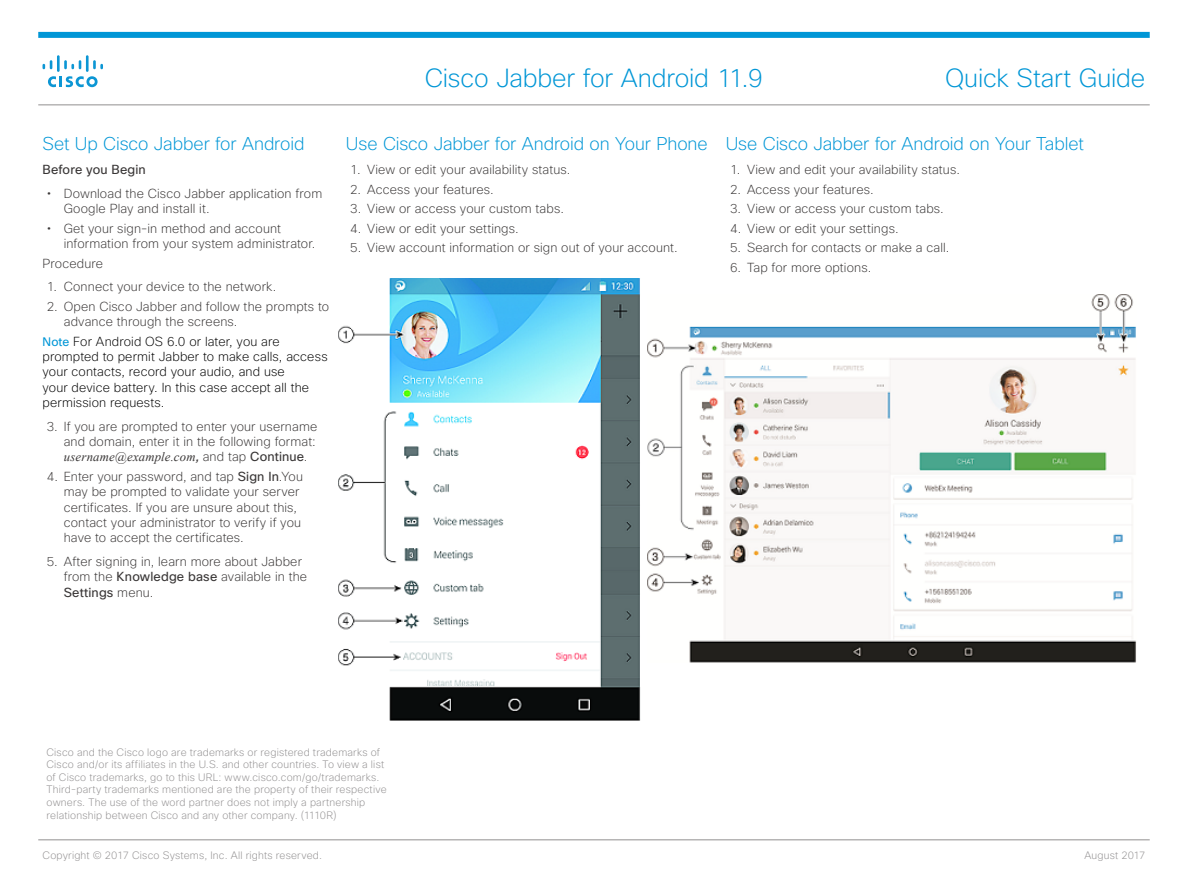
<style>
.page{position:relative;width:1188px;height:893px;background:#fff}
.page>*{position:absolute;margin:0;border:0;box-sizing:border-box;transform-origin:0 0}
.t1{font:200 25.5px "Cisco Sans";letter-spacing:-.005em;color:#0096d6}
.t2{font:200 18px "Cisco Sans";letter-spacing:-.005em;color:#0096d6}
.t3{font:200 12.75px/15.3px "Cisco Sans";letter-spacing:.01em;color:#393636}
.t4{font:200 12.75px/15.3px "Cisco Sans";letter-spacing:.01em;color:#000}
.t5{font:italic 12.75px "Times New Roman";letter-spacing:.015em;color:#393636}
.t6{font:12.75px "Cisco Sans";letter-spacing:.01em;color:#393636}
.t7{font:200 10.5px/12.6px "Cisco Sans";letter-spacing:.02em;color:#918f90}
.s1{font-weight:400;font-size:12px;color:#0096d6}
.s2{font-family:"Cisco Sans"}
.s3{font-family:"Cisco Sans";font-weight:200;font-style:normal}
.s4{font-family:"Cisco Sans";font-style:normal}
.s5{font-weight:400}
</style>
<div class="page">
<div style="left:38px;top:32px;width:1112px;height:6px;background:#0096d6"></div>
<svg style="left:48px;top:76px;width:50px;height:11px"></svg>
<svg style="left:43px;top:60px;width:9px;height:9px"></svg>
<hr style="left:57px;top:55px;width:3px;height:17px;background:#0c96d4">
<svg style="left:64px;top:60px;width:17px;height:9px"></svg>
<hr style="left:86px;top:55px;width:3px;height:17px;background:#0c96d4">
<svg style="left:93px;top:60px;width:10px;height:9px"></svg>
<hr style="left:38px;top:104px;width:1112px;height:1px;background:#918f90">
<hr style="left:38px;top:839px;width:1112px;height:1px;background:#918f90">
<img style="left:339px;top:279px;width:301px;height:442px">
<img style="left:647px;top:295px;width:489px;height:367px">
<h2 class="t2" style="left:43px;top:133px;width:263px">Set Up Cisco Jabber for Android</h2>
<p class="t6" style="left:43px;top:161px;width:105px">Before you Begin</p>
<p class="t3" style="left:64px;top:186px;width:260px">Download the Cisco Jabber application from<br>Google Play and install it.</p>
<p class="t3" style="left:64px;top:221px;width:253px">Get your sign-in method and account information from your system administrator.</p>
<p class="t3" style="left:43px;top:255px;width:62px">Procedure</p>
<p class="t3" style="left:47px;top:279px;width:231px">1. Connect your device to the network.</p>
<p class="t3" style="left:64px;top:299px;width:267px;text-indent:-17px">2. Open Cisco Jabber and follow the prompts to advance through the screens.</p>
<p class="t4" style="left:43px;top:334px;width:287px"><span class="s1">Note</span> For Android OS 6.0 or later, you are prompted to permit Jabber to make calls, access your contacts, record your audio, and use<br>your device battery. In this case accept all the permission requests.</p>
<p class="t3" style="left:47px;top:419px;width:272px;text-align:right">3. If you are prompted to enter your username and domain, enter it in the following format:</p>
<p class="t5" style="left:64px;top:448px;width:245px">username@example.com<span class="s2">,</span> <span class="s3">and tap</span> <span class="s4">Continue</span><span class="s3">.</span></p>
<p class="t3" style="left:64px;top:469px;width:241px;text-indent:-17px">4. Enter your password, and tap <span class="s5">Sign In</span>.You may be prompted to validate your server certificates. If you are unsure about this, contact your administrator to verify if you have to accept the certificates.</p>
<p class="t3" style="left:64px;top:554px;width:245px;text-indent:-17px">5. After signing in, learn more about Jabber from the <span class="s5">Knowledge base</span> available in the<br><span class="s5">Settings</span> menu.</p>
<h1 class="t1" style="left:425px;top:62px;width:340px">Cisco Jabber for Android 11.9</h1>
<h1 class="t1" style="left:945px;top:62px;width:202px">Quick Start Guide</h1>
<h2 class="t2" style="left:346px;top:133px;width:363px">Use Cisco Jabber for Android on Your Phone</h2>
<p class="t3" style="left:350px;top:162px;width:222px">1. View or edit your availability status.</p>
<p class="t3" style="left:350px;top:181px;width:145px">2. Access your features.</p>
<p class="t3" style="left:350px;top:201px;width:215px">3. View or access your custom tabs.</p>
<p class="t3" style="left:350px;top:221px;width:170px">4. View or edit your settings.</p>
<p class="t3" style="left:350px;top:240px;width:329px">5. View account information or sign out of your account.</p>
<h2 class="t2" style="left:726px;top:133px;width:360px">Use Cisco Jabber for Android on Your Tablet</h2>
<p class="t3" style="left:730px;top:162px;width:231px">1. View and edit your availability status.</p>
<p class="t3" style="left:730px;top:181px;width:145px">2. Access your features.</p>
<p class="t3" style="left:730px;top:201px;width:215px">3. View or access your custom tabs.</p>
<p class="t3" style="left:730px;top:221px;width:170px">4. View or edit your settings.</p>
<p class="t3" style="left:730px;top:240px;width:221px">5. Search for contacts or make a call.</p>
<p class="t3" style="left:730px;top:260px;width:143px">6. Tap for more options.</p>
<p class="t7" style="left:47px;top:745px;width:342px">Cisco and the Cisco logo are trademarks or registered trademarks of Cisco and/or its affiliates in the U.S. and other countries. To view a list of Cisco trademarks, go to this URL: www.cisco.com/go/trademarks.<br>Third-party trademarks mentioned are the property of their respective owners. The use of the word partner does not imply a partnership relationship between Cisco and any other company. (1110R)</p>
<p class="t7" style="left:43px;top:849px;width:281px">Copyright © 2017 Cisco Systems, Inc. All rights reserved.</p>
<p class="t7" style="left:1084px;top:849px;width:63px">August 2017</p>
</div>
